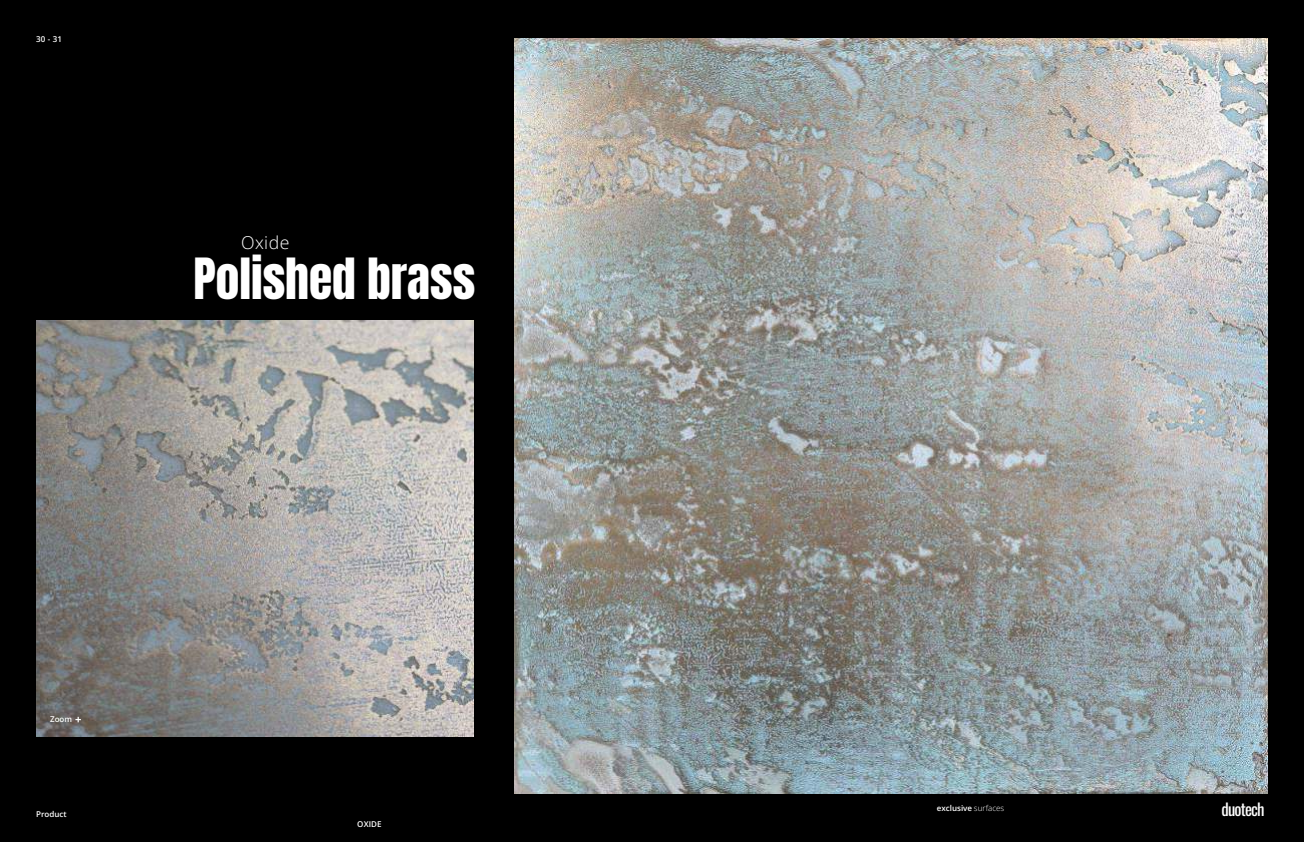
<style>
.page{position:relative;width:1304px;height:842px;background:#000}
.page>*{position:absolute;margin:0;border:0;box-sizing:border-box;transform-origin:0 0}
.t1{font:47.4px "Anton";color:#fff}
.t2{font:300 17.7px "Open Sans";letter-spacing:.025em;color:#fff}
.t3{font:16.6px "Oswald";letter-spacing:-.05em;color:#fff}
.t4{font:600 8px "Open Sans";color:#fff}
.s1{font-weight:300}
</style>
<div class="page">
<img style="left:515px;top:39px;width:753px;height:754px">
<img style="left:36px;top:320px;width:437px;height:416px">
<svg style="left:75px;top:717px;width:6px;height:5px"></svg>
<p class="t4" style="left:36px;top:35px;width:28px">30 - 31</p>
<h2 class="t2" style="left:241px;top:235px;width:50px">Oxide</h2>
<h1 class="t1" style="left:194px;top:256px;width:283px">Polished brass</h1>
<p class="t4" style="left:50px;top:716px;width:24px">Zoom</p>
<p class="t4" style="left:36px;top:811px;width:32px">Product</p>
<p class="t4" style="left:357px;top:821px;width:26px">OXIDE</p>
<p class="t4" style="left:937px;top:805px;width:69px">exclusive <span class="s1">surfaces</span></p>
<h3 class="t3" style="left:1221px;top:803px;width:45px">duotech</h3>
</div>
